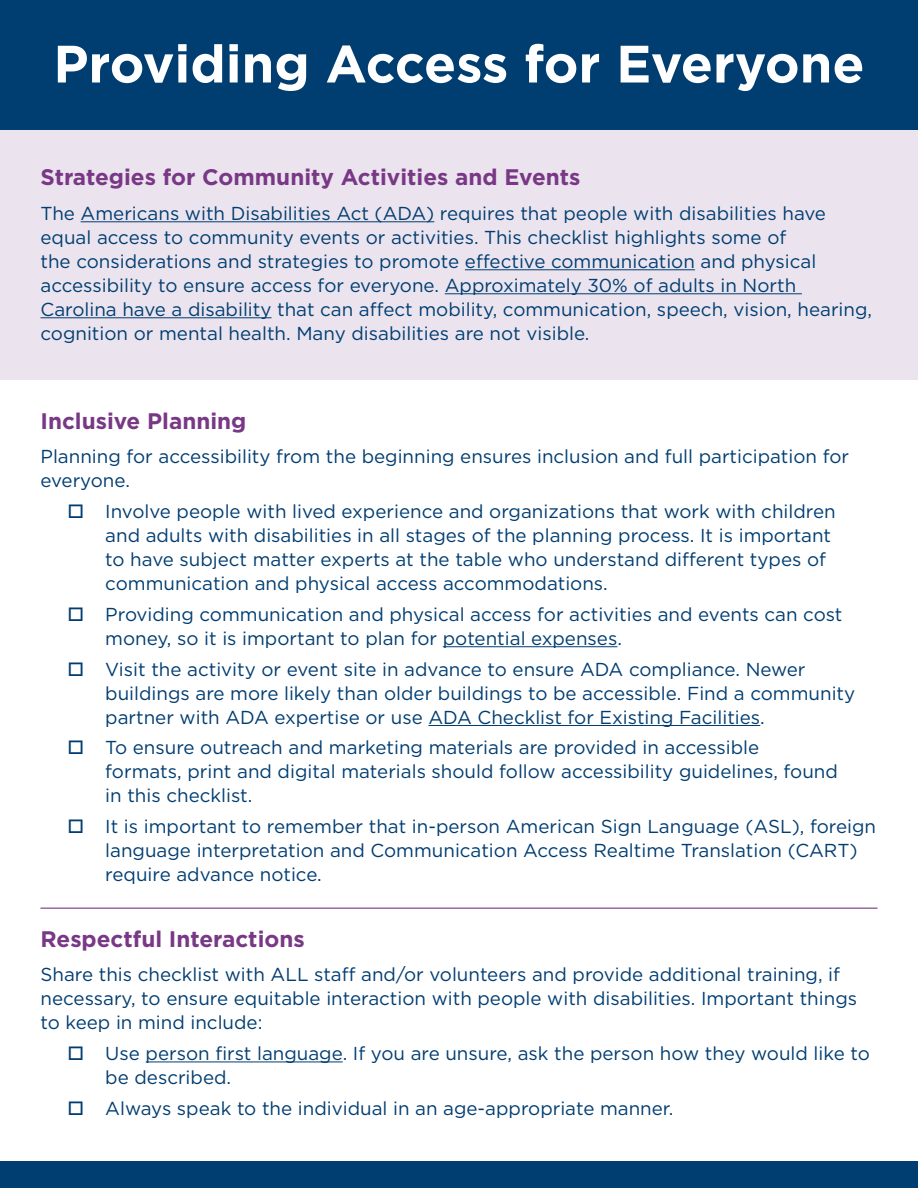
<style>
.page{position:relative;width:918px;height:1188px;background:#fff}
.page>*{position:absolute;margin:0;border:0;box-sizing:border-box;transform-origin:0 0}
.t1{font:700 52.5px "Gotham";color:#fff}
.t2{font:700 22.5px "Gotham";color:#793886}
.Bullets{font:18.75px/24px "Gotham";color:#003d71}
</style>
<div class="page">
<div style="left:0;top:108px;width:918px;height:279px;background:#ebe4ee"></div>
<hr style="left:81px;top:221px;width:353px;height:1px;background:#003d71">
<hr style="left:465px;top:269px;width:230px;height:1px;background:#003d71">
<hr style="left:445px;top:293px;width:357px;height:1px;background:#003d71">
<hr style="left:40px;top:317px;width:232px;height:1px;background:#003d71">
<hr style="left:443px;top:646px;width:174px;height:1px;background:#003d71">
<hr style="left:428px;top:725px;width:332px;height:1px;background:#003d71">
<hr style="left:40px;top:908px;width:838px;height:1px;background:#793886">
<hr style="left:146px;top:1061px;width:197px;height:1px;background:#003d71">
<div style="left:0;top:380px;width:918px;height:26px;background:#fff"></div>
<div style="left:0;top:0;width:918px;height:130px;background:#003d71"></div>
<div style="left:0;top:1162px;width:918px;height:26px;background:#003d71"></div>
<h1 class="t1" style="left:53px;top:29px;width:813px">Providing Access for Everyone</h1>
<h2 class="t2" style="left:40px;top:162px;width:542px">Strategies for Community Activities and Events</h2>
<p class="Bullets" style="left:40px;top:201px;width:787px">The Americans with Disabilities Act (ADA) requires that people with disabilities have</p>
<p class="Bullets" style="left:40px;top:225px;width:833px">equal access to community events or activities. This checklist highlights some of<br>the considerations and strategies to promote effective communication and physical accessibility to ensure access for everyone. Approximately 30% of adults in North Carolina have a disability that can affect mobility, communication, speech, vision, hearing, cognition or mental health. Many disabilities are not visible.</p>
<h2 class="t2" style="left:40px;top:406px;width:207px">Inclusive Planning</h2>
<p class="Bullets" style="left:40px;top:444px;width:810px">Planning for accessibility from the beginning ensures inclusion and full participation for everyone.</p>
<p class="Bullets" style="left:105px;top:499px;width:732px">Involve people with lived experience and organizations that work with children and adults with disabilities in all stages of the planning process. It is important to have subject matter experts at the table who understand different types of communication and physical access accommodations.</p>
<p class="Bullets" style="left:105px;top:602px;width:739px">Providing communication and physical access for activities and events can cost money, so it is important to plan for potential expenses.</p>
<p class="Bullets" style="left:105px;top:657px;width:751px">Visit the activity or event site in advance to ensure ADA compliance. Newer buildings are more likely than older buildings to be accessible. Find a community partner with ADA expertise or use ADA Checklist for Existing Facilities.</p>
<p class="Bullets" style="left:105px;top:735px;width:655px">To ensure outreach and marketing materials are provided in accessible</p>
<p class="Bullets" style="left:105px;top:759px;width:734px">formats, print and digital materials should follow accessibility guidelines, found</p>
<p class="Bullets" style="left:105px;top:783px;width:149px">in this checklist.</p>
<p class="Bullets" style="left:105px;top:814px;width:772px">It is important to remember that in-person American Sign Language (ASL), foreign language interpretation and Communication Access Realtime Translation (CART) require advance notice.</p>
<h2 class="t2" style="left:40px;top:924px;width:266px">Respectful Interactions</h2>
<p class="Bullets" style="left:40px;top:962px;width:818px">Share this checklist with ALL staff and/or volunteers and provide additional training, if necessary, to ensure equitable interaction with people with disabilities. Important things to keep in mind include:</p>
<p class="Bullets" style="left:105px;top:1041px;width:766px">Use person first language. If you are unsure, ask the person how they would like to</p>
<p class="Bullets" style="left:105px;top:1065px;width:127px">be described.</p>
<p class="Bullets" style="left:105px;top:1096px;width:570px">Always speak to the individual in an age-appropriate manner.</p>
</div>
